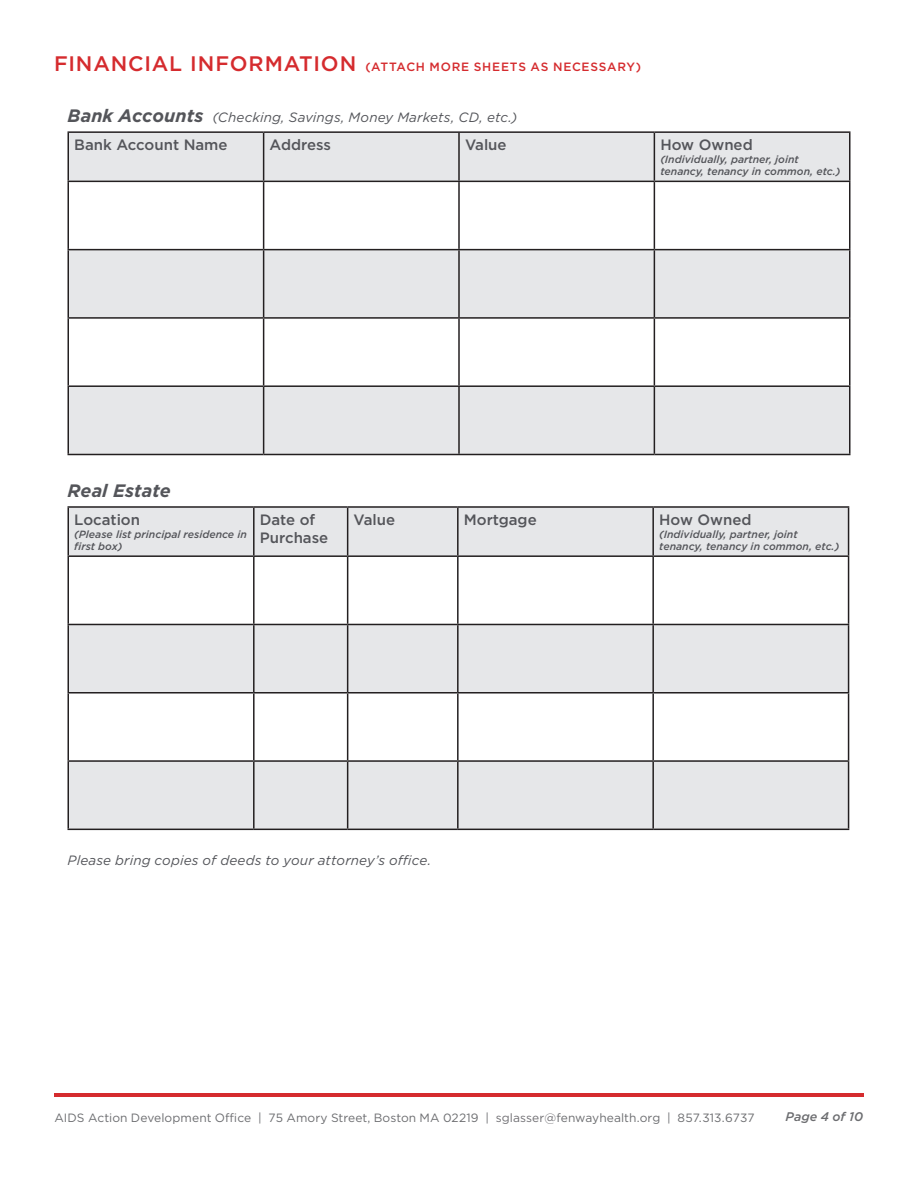
<style>
.page{position:relative;width:918px;height:1188px;background:#fff}
.page>*{position:absolute;margin:0;border:0;box-sizing:border-box;transform-origin:0 0}
.t1{font:italic 700 18px "Gotham";letter-spacing:.005em;color:#54555a}
.t2{font:500 15px/18px "Gotham";color:#54555a}
.t3{font:italic 13.5px "Gotham";letter-spacing:.01em;color:#54555a}
.t4{font:italic 500 12.45px "Gotham";color:#6c6d70}
.t5{font:12px "Gotham";letter-spacing:.005em;color:#6c6d70}
.headers{font:500 12px "Gotham";letter-spacing:.06em;color:#d52b2e}
.t6{font:italic 500 10.5px/12.6px "Gotham";color:#54555a}
.s1{font-size:21px}
.s2{font-weight:700;font-size:18px}
.s3{color:#717074}
</style>
<div class="page">
<hr style="left:54px;top:1094px;width:810px;height:3px;background:#d52b2e">
<svg style="left:69px;top:133px;width:780px;height:321px;fill:#e6e7e9"></svg>
<hr style="left:68px;top:131px;width:196px;height:2px;background:#231f20">
<hr style="left:68px;top:133px;width:1px;height:48px;background:#231f20">
<hr style="left:264px;top:131px;width:195px;height:2px;background:#231f20">
<hr style="left:263px;top:133px;width:1px;height:48px;background:#231f20">
<hr style="left:459px;top:131px;width:195px;height:2px;background:#231f20">
<hr style="left:458px;top:133px;width:2px;height:48px;background:#231f20">
<hr style="left:654px;top:131px;width:196px;height:2px;background:#231f20">
<hr style="left:654px;top:133px;width:1px;height:48px;background:#231f20">
<hr style="left:849px;top:133px;width:1px;height:48px;background:#231f20">
<hr style="left:68px;top:181px;width:196px;height:1px;background:#231f20">
<hr style="left:68px;top:182px;width:1px;height:67px;background:#231f20">
<hr style="left:264px;top:181px;width:195px;height:1px;background:#231f20">
<hr style="left:263px;top:182px;width:1px;height:67px;background:#231f20">
<hr style="left:459px;top:181px;width:195px;height:1px;background:#231f20">
<hr style="left:458px;top:182px;width:2px;height:67px;background:#231f20">
<hr style="left:654px;top:181px;width:196px;height:1px;background:#231f20">
<hr style="left:654px;top:182px;width:1px;height:67px;background:#231f20">
<hr style="left:849px;top:182px;width:1px;height:67px;background:#231f20">
<hr style="left:68px;top:249px;width:196px;height:1px;background:#231f20">
<hr style="left:68px;top:250px;width:1px;height:67px;background:#231f20">
<hr style="left:264px;top:249px;width:195px;height:1px;background:#231f20">
<hr style="left:263px;top:250px;width:1px;height:67px;background:#231f20">
<hr style="left:459px;top:249px;width:195px;height:1px;background:#231f20">
<hr style="left:458px;top:250px;width:2px;height:67px;background:#231f20">
<hr style="left:654px;top:249px;width:196px;height:1px;background:#231f20">
<hr style="left:654px;top:250px;width:1px;height:67px;background:#231f20">
<hr style="left:849px;top:250px;width:1px;height:67px;background:#231f20">
<hr style="left:68px;top:317px;width:196px;height:2px;background:#231f20">
<hr style="left:68px;top:319px;width:1px;height:66px;background:#231f20">
<hr style="left:264px;top:317px;width:195px;height:2px;background:#231f20">
<hr style="left:263px;top:319px;width:1px;height:66px;background:#231f20">
<hr style="left:459px;top:317px;width:195px;height:2px;background:#231f20">
<hr style="left:458px;top:319px;width:2px;height:66px;background:#231f20">
<hr style="left:654px;top:317px;width:196px;height:2px;background:#231f20">
<hr style="left:654px;top:319px;width:1px;height:66px;background:#231f20">
<hr style="left:849px;top:319px;width:1px;height:66px;background:#231f20">
<hr style="left:68px;top:385px;width:196px;height:2px;background:#231f20">
<hr style="left:68px;top:387px;width:1px;height:67px;background:#231f20">
<hr style="left:264px;top:385px;width:195px;height:2px;background:#231f20">
<hr style="left:263px;top:387px;width:1px;height:67px;background:#231f20">
<hr style="left:459px;top:385px;width:195px;height:2px;background:#231f20">
<hr style="left:458px;top:387px;width:2px;height:67px;background:#231f20">
<hr style="left:654px;top:385px;width:196px;height:2px;background:#231f20">
<hr style="left:654px;top:387px;width:1px;height:67px;background:#231f20">
<hr style="left:849px;top:387px;width:1px;height:67px;background:#231f20">
<hr style="left:68px;top:454px;width:196px;height:1px;background:#231f20">
<hr style="left:264px;top:454px;width:195px;height:1px;background:#231f20">
<hr style="left:459px;top:454px;width:195px;height:1px;background:#231f20">
<hr style="left:654px;top:454px;width:196px;height:1px;background:#231f20">
<svg style="left:69px;top:508px;width:779px;height:321px;fill:#e6e7e9"></svg>
<hr style="left:68px;top:506px;width:186px;height:2px;background:#231f20">
<hr style="left:68px;top:508px;width:1px;height:47px;background:#231f20">
<hr style="left:254px;top:506px;width:94px;height:2px;background:#231f20">
<hr style="left:253px;top:508px;width:2px;height:47px;background:#231f20">
<hr style="left:348px;top:506px;width:110px;height:2px;background:#231f20">
<hr style="left:347px;top:508px;width:1px;height:47px;background:#231f20">
<hr style="left:458px;top:506px;width:195px;height:2px;background:#231f20">
<hr style="left:457px;top:508px;width:2px;height:47px;background:#231f20">
<hr style="left:653px;top:506px;width:196px;height:2px;background:#231f20">
<hr style="left:652px;top:508px;width:2px;height:47px;background:#231f20">
<hr style="left:848px;top:508px;width:1px;height:47px;background:#231f20">
<hr style="left:68px;top:555px;width:186px;height:2px;background:#231f20">
<hr style="left:68px;top:557px;width:1px;height:67px;background:#231f20">
<hr style="left:254px;top:555px;width:94px;height:2px;background:#231f20">
<hr style="left:253px;top:557px;width:2px;height:67px;background:#231f20">
<hr style="left:348px;top:555px;width:110px;height:2px;background:#231f20">
<hr style="left:347px;top:557px;width:1px;height:67px;background:#231f20">
<hr style="left:458px;top:555px;width:195px;height:2px;background:#231f20">
<hr style="left:457px;top:557px;width:2px;height:67px;background:#231f20">
<hr style="left:653px;top:555px;width:196px;height:2px;background:#231f20">
<hr style="left:652px;top:557px;width:2px;height:67px;background:#231f20">
<hr style="left:848px;top:557px;width:1px;height:67px;background:#231f20">
<hr style="left:68px;top:624px;width:186px;height:1px;background:#231f20">
<hr style="left:68px;top:625px;width:1px;height:67px;background:#231f20">
<hr style="left:254px;top:624px;width:94px;height:1px;background:#231f20">
<hr style="left:253px;top:625px;width:2px;height:67px;background:#231f20">
<hr style="left:348px;top:624px;width:110px;height:1px;background:#231f20">
<hr style="left:347px;top:625px;width:1px;height:67px;background:#231f20">
<hr style="left:458px;top:624px;width:195px;height:1px;background:#231f20">
<hr style="left:457px;top:625px;width:2px;height:67px;background:#231f20">
<hr style="left:653px;top:624px;width:196px;height:1px;background:#231f20">
<hr style="left:652px;top:625px;width:2px;height:67px;background:#231f20">
<hr style="left:848px;top:625px;width:1px;height:67px;background:#231f20">
<hr style="left:68px;top:692px;width:186px;height:2px;background:#231f20">
<hr style="left:68px;top:694px;width:1px;height:66px;background:#231f20">
<hr style="left:254px;top:692px;width:94px;height:2px;background:#231f20">
<hr style="left:253px;top:694px;width:2px;height:66px;background:#231f20">
<hr style="left:348px;top:692px;width:110px;height:2px;background:#231f20">
<hr style="left:347px;top:694px;width:1px;height:66px;background:#231f20">
<hr style="left:458px;top:692px;width:195px;height:2px;background:#231f20">
<hr style="left:457px;top:694px;width:2px;height:66px;background:#231f20">
<hr style="left:653px;top:692px;width:196px;height:2px;background:#231f20">
<hr style="left:652px;top:694px;width:2px;height:66px;background:#231f20">
<hr style="left:848px;top:694px;width:1px;height:66px;background:#231f20">
<hr style="left:68px;top:760px;width:186px;height:2px;background:#231f20">
<hr style="left:68px;top:762px;width:1px;height:67px;background:#231f20">
<hr style="left:254px;top:760px;width:94px;height:2px;background:#231f20">
<hr style="left:253px;top:762px;width:2px;height:67px;background:#231f20">
<hr style="left:348px;top:760px;width:110px;height:2px;background:#231f20">
<hr style="left:347px;top:762px;width:1px;height:67px;background:#231f20">
<hr style="left:458px;top:760px;width:195px;height:2px;background:#231f20">
<hr style="left:457px;top:762px;width:2px;height:67px;background:#231f20">
<hr style="left:653px;top:760px;width:196px;height:2px;background:#231f20">
<hr style="left:652px;top:762px;width:2px;height:67px;background:#231f20">
<hr style="left:848px;top:762px;width:1px;height:67px;background:#231f20">
<hr style="left:68px;top:829px;width:186px;height:1px;background:#231f20">
<hr style="left:254px;top:829px;width:94px;height:1px;background:#231f20">
<hr style="left:348px;top:829px;width:110px;height:1px;background:#231f20">
<hr style="left:458px;top:829px;width:195px;height:1px;background:#231f20">
<hr style="left:653px;top:829px;width:196px;height:1px;background:#231f20">
<p class="headers" style="left:54px;top:59px;width:589px"><span class="s1">FINANCIAL INFORMATION</span> (ATTACH MORE SHEETS AS NECESSARY)</p>
<p class="t3" style="left:68px;top:109px;width:451px"><span class="s2">Bank Accounts</span> (Checking, Savings, Money Markets, CD, etc.)</p>
<p class="t2" style="left:74px;top:136px;width:155px">Bank Account Name</p>
<p class="t2" style="left:270px;top:136px;width:63px">Address</p>
<p class="t2" style="left:465px;top:136px;width:43px">Value</p>
<p class="t2" style="left:660px;top:136px;width:94px">How Owned</p>
<p class="t6" style="left:660px;top:153px;width:182px">(Individually, partner, joint tenancy, tenancy in common, etc.)</p>
<p class="t1" style="left:68px;top:479px;width:105px">Real Estate</p>
<p class="t2" style="left:74px;top:510px;width:67px">Location</p>
<p class="t6" style="left:74px;top:527px;width:174px">(Please list principal residence in first box)</p>
<p class="t2" style="left:260px;top:510px;width:70px">Date of<br>Purchase</p>
<p class="t2" style="left:354px;top:510px;width:43px">Value</p>
<p class="t2" style="left:464px;top:510px;width:74px">Mortgage</p>
<p class="t2" style="left:659px;top:510px;width:94px">How Owned</p>
<p class="t6" style="left:659px;top:527px;width:182px">(Individually, partner, joint tenancy, tenancy in common, etc.)</p>
<p class="t3" style="left:68px;top:851px;width:365px">Please bring copies of deeds to your attorney’s office.</p>
<p class="t5" style="left:54px;top:1110px;width:702px">AIDS Action Development Office | 75 Amory Street, Boston MA 02219 | <span class="s3">sglasser@</span>fenwayhealth.org | 857.313.6737</p>
<p class="t4" style="left:785px;top:1109px;width:79px">Page 4 of 10</p>
</div>
